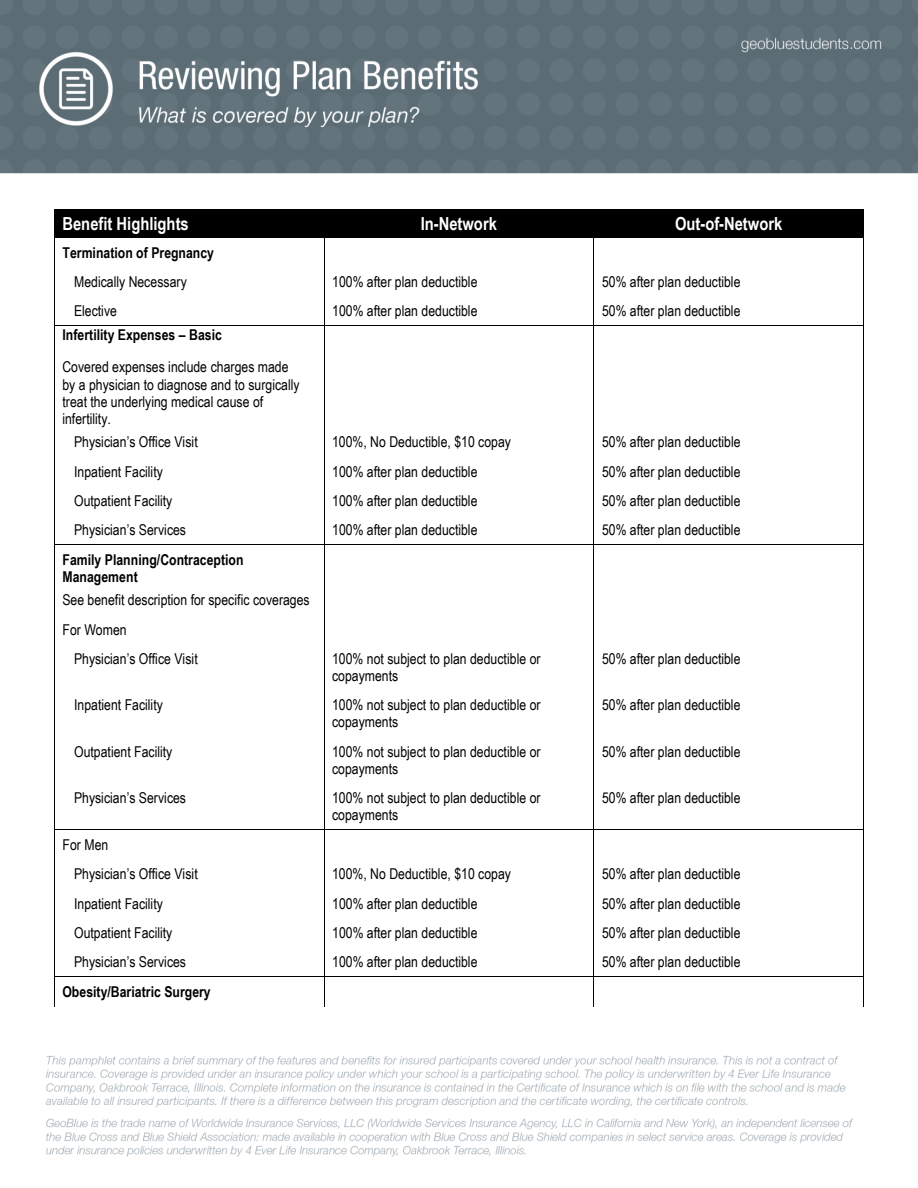
<style>
.page{position:relative;width:918px;height:1188px;background:#fff}
.page>*{position:absolute;margin:0;border:0;box-sizing:border-box;transform-origin:0 0}
.t1{font:700 18px "Arial Narrow";color:#fff}
.t2{font:15px/17.2px "Arial Narrow";color:#000}
.t3{font:700 15px/17.2px "Arial Narrow";color:#000}
</style>
<div class="page">
<img style="left:0;top:0;width:918px;height:1157px">
<div style="left:55px;top:210px;width:269px;height:27px;background:#000"></div>
<div style="left:325px;top:210px;width:269px;height:27px;background:#000"></div>
<div style="left:594px;top:210px;width:269px;height:27px;background:#000"></div>
<hr style="left:55px;top:237px;width:269px;height:1px;background:#000">
<hr style="left:324px;top:237px;width:270px;height:1px;background:#000">
<hr style="left:594px;top:237px;width:269px;height:1px;background:#000">
<svg style="left:54px;top:210px;width:1px;height:116px"></svg>
<hr style="left:55px;top:325px;width:269px;height:1px;background:#000">
<svg style="left:324px;top:210px;width:1px;height:115px"></svg>
<hr style="left:324px;top:325px;width:270px;height:1px;background:#000">
<svg style="left:594px;top:238px;width:1px;height:87px"></svg>
<hr style="left:594px;top:325px;width:269px;height:1px;background:#000">
<svg style="left:863px;top:210px;width:1px;height:116px"></svg>
<hr style="left:54px;top:326px;width:1px;height:32px;background:#000">
<hr style="left:324px;top:326px;width:1px;height:32px;background:#000">
<hr style="left:594px;top:326px;width:1px;height:32px;background:#000">
<hr style="left:863px;top:326px;width:1px;height:32px;background:#000">
<hr style="left:54px;top:358px;width:1px;height:69px;background:#000">
<hr style="left:324px;top:358px;width:1px;height:69px;background:#000">
<hr style="left:594px;top:358px;width:1px;height:69px;background:#000">
<hr style="left:863px;top:358px;width:1px;height:69px;background:#000">
<hr style="left:54px;top:427px;width:1px;height:30px;background:#000">
<hr style="left:324px;top:427px;width:1px;height:30px;background:#000">
<hr style="left:594px;top:427px;width:1px;height:30px;background:#000">
<hr style="left:863px;top:427px;width:1px;height:30px;background:#000">
<svg style="left:54px;top:457px;width:1px;height:88px"></svg>
<hr style="left:55px;top:544px;width:269px;height:1px;background:#000">
<svg style="left:324px;top:457px;width:1px;height:87px"></svg>
<hr style="left:324px;top:544px;width:270px;height:1px;background:#000">
<svg style="left:594px;top:457px;width:1px;height:87px"></svg>
<hr style="left:594px;top:544px;width:269px;height:1px;background:#000">
<svg style="left:863px;top:457px;width:1px;height:88px"></svg>
<hr style="left:54px;top:545px;width:1px;height:70px;background:#000">
<hr style="left:324px;top:545px;width:1px;height:70px;background:#000">
<hr style="left:594px;top:545px;width:1px;height:70px;background:#000">
<hr style="left:863px;top:545px;width:1px;height:70px;background:#000">
<svg style="left:54px;top:615px;width:1px;height:29px"></svg>
<svg style="left:324px;top:615px;width:1px;height:29px"></svg>
<svg style="left:594px;top:615px;width:1px;height:29px"></svg>
<svg style="left:863px;top:615px;width:1px;height:29px"></svg>
<hr style="left:54px;top:644px;width:1px;height:46px;background:#000">
<hr style="left:324px;top:644px;width:1px;height:46px;background:#000">
<hr style="left:594px;top:644px;width:1px;height:46px;background:#000">
<hr style="left:863px;top:644px;width:1px;height:46px;background:#000">
<hr style="left:54px;top:690px;width:1px;height:47px;background:#000">
<hr style="left:324px;top:690px;width:1px;height:47px;background:#000">
<hr style="left:594px;top:690px;width:1px;height:47px;background:#000">
<hr style="left:863px;top:690px;width:1px;height:47px;background:#000">
<hr style="left:54px;top:737px;width:1px;height:46px;background:#000">
<hr style="left:324px;top:737px;width:1px;height:46px;background:#000">
<hr style="left:594px;top:737px;width:1px;height:46px;background:#000">
<hr style="left:863px;top:737px;width:1px;height:46px;background:#000">
<hr style="left:54px;top:783px;width:1px;height:47px;background:#000">
<hr style="left:324px;top:783px;width:1px;height:47px;background:#000">
<hr style="left:594px;top:783px;width:1px;height:47px;background:#000">
<hr style="left:863px;top:783px;width:1px;height:47px;background:#000">
<hr style="left:55px;top:830px;width:269px;height:1px;background:#000">
<hr style="left:324px;top:830px;width:270px;height:1px;background:#000">
<hr style="left:594px;top:830px;width:269px;height:1px;background:#000">
<svg style="left:54px;top:830px;width:1px;height:29px"></svg>
<svg style="left:324px;top:831px;width:1px;height:28px"></svg>
<svg style="left:594px;top:830px;width:1px;height:29px"></svg>
<svg style="left:863px;top:830px;width:1px;height:29px"></svg>
<hr style="left:54px;top:859px;width:1px;height:30px;background:#000">
<hr style="left:324px;top:859px;width:1px;height:30px;background:#000">
<hr style="left:594px;top:859px;width:1px;height:30px;background:#000">
<hr style="left:863px;top:859px;width:1px;height:30px;background:#000">
<hr style="left:55px;top:976px;width:269px;height:1px;background:#000">
<hr style="left:324px;top:976px;width:270px;height:1px;background:#000">
<hr style="left:594px;top:976px;width:269px;height:1px;background:#000">
<svg style="left:54px;top:889px;width:1px;height:117px"></svg>
<svg style="left:324px;top:889px;width:1px;height:117px"></svg>
<svg style="left:594px;top:889px;width:1px;height:117px"></svg>
<svg style="left:863px;top:889px;width:1px;height:117px"></svg>
<p class="t1" style="left:62px;top:213px;width:128px">Benefit Highlights</p>
<p class="t1" style="left:421px;top:213px;width:78px">In-Network</p>
<p class="t1" style="left:675px;top:213px;width:109px">Out-of-Network</p>
<p class="t3" style="left:62px;top:244px;width:153px">Termination of Pregnancy</p>
<p class="t2" style="left:74px;top:273px;width:114px">Medically Necessary</p>
<p class="t2" style="left:332px;top:273px;width:147px">100% after plan deductible</p>
<p class="t2" style="left:602px;top:273px;width:140px">50% after plan deductible</p>
<p class="t2" style="left:74px;top:302px;width:44px">Elective</p>
<p class="t2" style="left:332px;top:302px;width:147px">100% after plan deductible</p>
<p class="t2" style="left:602px;top:302px;width:140px">50% after plan deductible</p>
<p class="t3" style="left:62px;top:326px;width:161px">Infertility Expenses – Basic</p>
<p class="t2" style="left:62px;top:358px;width:239px">Covered expenses include charges made by a physician to diagnose and to surgically treat the underlying medical cause of infertility.</p>
<p class="t2" style="left:74px;top:433px;width:125px">Physician’s Office Visit</p>
<p class="t2" style="left:332px;top:433px;width:180px">100%, No Deductible, $10 copay</p>
<p class="t2" style="left:602px;top:433px;width:140px">50% after plan deductible</p>
<p class="t2" style="left:74px;top:462px;width:90px">Inpatient Facility</p>
<p class="t2" style="left:332px;top:462px;width:147px">100% after plan deductible</p>
<p class="t2" style="left:602px;top:462px;width:140px">50% after plan deductible</p>
<p class="t2" style="left:74px;top:492px;width:100px">Outpatient Facility</p>
<p class="t2" style="left:332px;top:492px;width:147px">100% after plan deductible</p>
<p class="t2" style="left:602px;top:492px;width:140px">50% after plan deductible</p>
<p class="t2" style="left:74px;top:521px;width:113px">Physician’s Services</p>
<p class="t2" style="left:332px;top:521px;width:147px">100% after plan deductible</p>
<p class="t2" style="left:602px;top:521px;width:140px">50% after plan deductible</p>
<p class="t3" style="left:62px;top:551px;width:183px">Family Planning/Contraception<br>Management</p>
<p class="t2" style="left:62px;top:591px;width:249px">See benefit description for specific coverages</p>
<p class="t2" style="left:62px;top:621px;width:66px">For Women</p>
<p class="t2" style="left:74px;top:650px;width:125px">Physician’s Office Visit</p>
<p class="t2" style="left:332px;top:650px;width:210px">100% not subject to plan deductible or copayments</p>
<p class="t2" style="left:602px;top:650px;width:140px">50% after plan deductible</p>
<p class="t2" style="left:74px;top:696px;width:90px">Inpatient Facility</p>
<p class="t2" style="left:332px;top:696px;width:210px">100% not subject to plan deductible or copayments</p>
<p class="t2" style="left:602px;top:696px;width:140px">50% after plan deductible</p>
<p class="t2" style="left:74px;top:743px;width:100px">Outpatient Facility</p>
<p class="t2" style="left:332px;top:743px;width:210px">100% not subject to plan deductible or copayments</p>
<p class="t2" style="left:602px;top:743px;width:140px">50% after plan deductible</p>
<p class="t2" style="left:74px;top:789px;width:113px">Physician’s Services</p>
<p class="t2" style="left:332px;top:789px;width:210px">100% not subject to plan deductible or copayments</p>
<p class="t2" style="left:602px;top:789px;width:140px">50% after plan deductible</p>
<p class="t2" style="left:62px;top:836px;width:47px">For Men</p>
<p class="t2" style="left:74px;top:865px;width:125px">Physician’s Office Visit</p>
<p class="t2" style="left:332px;top:865px;width:180px">100%, No Deductible, $10 copay</p>
<p class="t2" style="left:602px;top:865px;width:140px">50% after plan deductible</p>
<p class="t2" style="left:74px;top:895px;width:90px">Inpatient Facility</p>
<p class="t2" style="left:332px;top:895px;width:147px">100% after plan deductible</p>
<p class="t2" style="left:602px;top:895px;width:140px">50% after plan deductible</p>
<p class="t2" style="left:74px;top:924px;width:100px">Outpatient Facility</p>
<p class="t2" style="left:332px;top:924px;width:147px">100% after plan deductible</p>
<p class="t2" style="left:602px;top:924px;width:140px">50% after plan deductible</p>
<p class="t2" style="left:74px;top:953px;width:113px">Physician’s Services</p>
<p class="t2" style="left:332px;top:953px;width:147px">100% after plan deductible</p>
<p class="t2" style="left:602px;top:953px;width:140px">50% after plan deductible</p>
<p class="t3" style="left:62px;top:983px;width:150px">Obesity/Bariatric Surgery</p>
</div>
